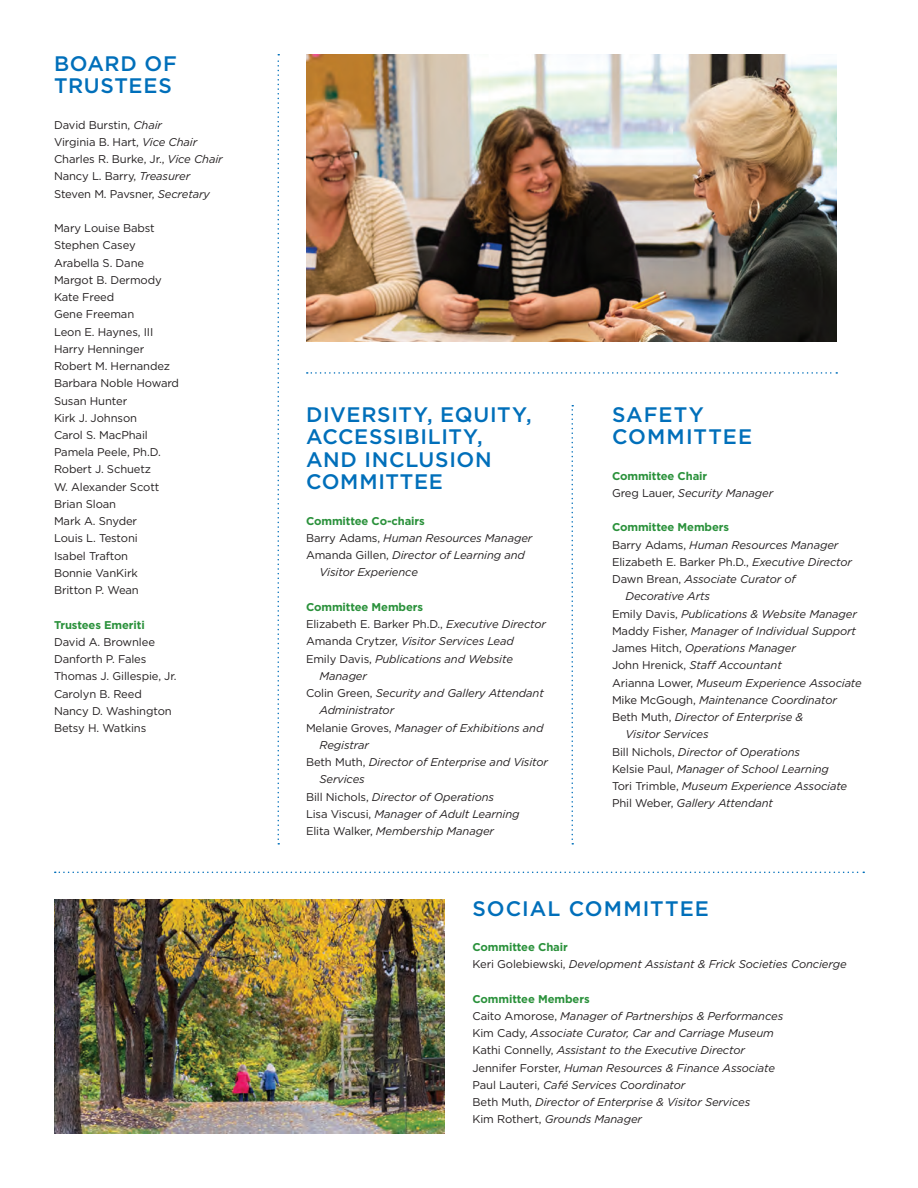
<style>
.page{position:relative;width:918px;height:1188px;background:#fff}
.page>*{position:absolute;margin:0;border:0;box-sizing:border-box;transform-origin:0 0}
.t1{font:500 21px/22.5px "Gotham";letter-spacing:.035em;color:#006fba}
.t2{font:500 21px/22.5px "Gotham";letter-spacing:.055em;color:#006fba}
.t3{font:italic 11.25px/17.2px "Gotham";letter-spacing:-.01em;color:#231f20}
.t4{font:11.25px/17.2px "Gotham";letter-spacing:-.01em;color:#231f20}
.t5{font:700 11.25px "Gotham";letter-spacing:-.01em;color:#2a913b}
.s1{font-style:italic}
.s2{font-style:normal}
.s3{font-weight:700;font-style:normal;color:#2a913b}
</style>
<div class="page">
<svg style="left:307px;top:372px;width:530px;height:2px"></svg>
<svg style="left:55px;top:872px;width:809px;height:1px"></svg>
<svg style="left:572px;top:405px;width:1px;height:440px"></svg>
<svg style="left:278px;top:54px;width:1px;height:791px"></svg>
<img style="left:306px;top:54px;width:531px;height:287px">
<img style="left:54px;top:900px;width:391px;height:234px">
<h1 class="t1" style="left:54px;top:52px;width:124px">BOARD OF<br>TRUSTEES</h1>
<p class="t4" style="left:54px;top:116px;width:170px">David Burstin, <span class="s1">Chair<br></span>Virginia B. Hart, <span class="s1">Vice Chair<br></span>Charles R. Burke, Jr., <span class="s1">Vice Chair<br></span>Nancy L. Barry, <span class="s1">Treasurer<br></span>Steven M. Pavsner, <span class="s1">Secretary</span></p>
<p class="t4" style="left:54px;top:219px;width:127px">Mary Louise Babst<br>Stephen Casey<br>Arabella S. Dane<br>Margot B. Dermody<br>Kate Freed<br>Gene Freeman<br>Leon E. Haynes, III<br>Harry Henninger<br>Robert M. Hernandez<br>Barbara Noble Howard<br>Susan Hunter<br>Kirk J. Johnson<br>Carol S. MacPhail<br>Pamela Peele, Ph.D.<br>Robert J. Schuetz<br>W. Alexander Scott<br>Brian Sloan<br>Mark A. Snyder<br>Louis L. Testoni<br>Isabel Trafton<br>Bonnie VanKirk<br>Britton P. Wean</p>
<p class="t5" style="left:54px;top:617px;width:92px">Trustees Emeriti</p>
<p class="t4" style="left:54px;top:633px;width:124px">David A. Brownlee<br>Danforth P. Fales<br>Thomas J. Gillespie, Jr.<br>Carolyn B. Reed<br>Nancy D. Washington<br>Betsy H. Watkins</p>
<h1 class="t1" style="left:306px;top:403px;width:227px">DIVERSITY, EQUITY,<br>ACCESSIBILITY,<br>AND INCLUSION<br>COMMITTEE</h1>
<p class="t5" style="left:306px;top:513px;width:120px">Committee Co-chairs</p>
<p class="t3" style="left:306px;top:529px;width:228px"><span class="s2">Barry Adams,</span> Human Resources Manager</p>
<p class="t3" style="left:306px;top:546px;width:221px"><span class="s2">Amanda Gillen,</span> Director of Learning and</p>
<p class="t3" style="left:320px;top:563px;width:100px">Visitor Experience</p>
<p class="t5" style="left:306px;top:599px;width:119px">Committee Members</p>
<p class="t4" style="left:306px;top:615px;width:242px">Elizabeth E. Barker Ph.D., <span class="s1">Executive Director</span></p>
<p class="t3" style="left:306px;top:632px;width:209px"><span class="s2">Amanda Crytzer,</span> Visitor Services Lead</p>
<p class="t3" style="left:306px;top:650px;width:209px"><span class="s2">Emily Davis,</span> Publications and Website</p>
<p class="t3" style="left:320px;top:667px;width:49px">Manager</p>
<p class="t3" style="left:306px;top:684px;width:239px"><span class="s2">Colin Green,</span> Security and Gallery Attendant</p>
<p class="t3" style="left:320px;top:701px;width:76px">Administrator</p>
<p class="t3" style="left:306px;top:719px;width:239px"><span class="s2">Melanie Groves,</span> Manager of Exhibitions and</p>
<p class="t3" style="left:320px;top:736px;width:51px">Registrar</p>
<p class="t3" style="left:306px;top:753px;width:244px"><span class="s2">Beth Muth,</span> Director of Enterprise and Visitor</p>
<p class="t3" style="left:320px;top:770px;width:47px">Services</p>
<p class="t3" style="left:306px;top:788px;width:190px"><span class="s2">Bill Nichols,</span> Director of Operations</p>
<p class="t3" style="left:306px;top:805px;width:215px"><span class="s2">Lisa Viscusi,</span> Manager of Adult Learning</p>
<p class="t3" style="left:306px;top:822px;width:190px"><span class="s2">Elita Walker,</span> Membership Manager</p>
<h1 class="t2" style="left:612px;top:403px;width:142px">SAFETY<br>COMMITTEE</h1>
<p class="t3" style="left:612px;top:467px;width:163px"><span class="s3">Committee Chair<br></span><span class="s2">Greg Lauer,</span> Security Manager</p>
<p class="t5" style="left:612px;top:520px;width:119px">Committee Members</p>
<p class="t3" style="left:612px;top:536px;width:228px"><span class="s2">Barry Adams,</span> Human Resources Manager</p>
<p class="t4" style="left:612px;top:553px;width:242px">Elizabeth E. Barker Ph.D., <span class="s1">Executive Director</span></p>
<p class="t3" style="left:612px;top:570px;width:185px"><span class="s2">Dawn Brean,</span> Associate Curator of</p>
<p class="t3" style="left:626px;top:587px;width:86px">Decorative Arts</p>
<p class="t3" style="left:612px;top:605px;width:246px"><span class="s2">Emily Davis,</span> Publications &amp; Website Manager</p>
<p class="t3" style="left:612px;top:622px;width:246px"><span class="s2">Maddy Fisher,</span> Manager of Individual Support</p>
<p class="t3" style="left:612px;top:639px;width:185px"><span class="s2">James Hitch,</span> Operations Manager</p>
<p class="t3" style="left:612px;top:656px;width:171px"><span class="s2">John Hrenick,</span> Staff Accountant</p>
<p class="t3" style="left:612px;top:674px;width:251px"><span class="s2">Arianna Lower,</span> Museum Experience Associate</p>
<p class="t3" style="left:612px;top:691px;width:226px"><span class="s2">Mike McGough,</span> Maintenance Coordinator</p>
<p class="t3" style="left:612px;top:708px;width:193px"><span class="s2">Beth Muth,</span> Director of Enterprise &amp;</p>
<p class="t3" style="left:626px;top:725px;width:85px">Visitor Services</p>
<p class="t3" style="left:612px;top:743px;width:190px"><span class="s2">Bill Nichols,</span> Director of Operations</p>
<p class="t3" style="left:612px;top:760px;width:219px"><span class="s2">Kelsie Paul,</span> Manager of School Learning</p>
<p class="t3" style="left:612px;top:777px;width:237px"><span class="s2">Tori Trimble,</span> Museum Experience Associate</p>
<p class="t3" style="left:612px;top:794px;width:163px"><span class="s2">Phil Weber,</span> Gallery Attendant</p>
<h1 class="t1" style="left:472px;top:897px;width:238px">SOCIAL COMMITTEE</h1>
<p class="t3" style="left:472px;top:938px;width:376px"><span class="s3">Committee Chair<br></span><span class="s2">Keri Golebiewski,</span> Development Assistant &amp; Frick Societies Concierge</p>
<p class="t3" style="left:472px;top:990px;width:312px"><span class="s3">Committee Members<br></span><span class="s2">Caito Amorose,</span> Manager of Partnerships &amp; Performances <span class="s2">Kim Cady,</span> Associate Curator, Car and Carriage Museum <span class="s2">Kathi Connelly,</span> Assistant to the Executive Director <span class="s2">Jennifer Forster,</span> Human Resources &amp; Finance Associate <span class="s2">Paul Lauteri,</span> Café Services Coordinator<br><span class="s2">Beth Muth,</span> Director of Enterprise &amp; Visitor Services<br><span class="s2">Kim Rothert,</span> Grounds Manager</p>
</div>
